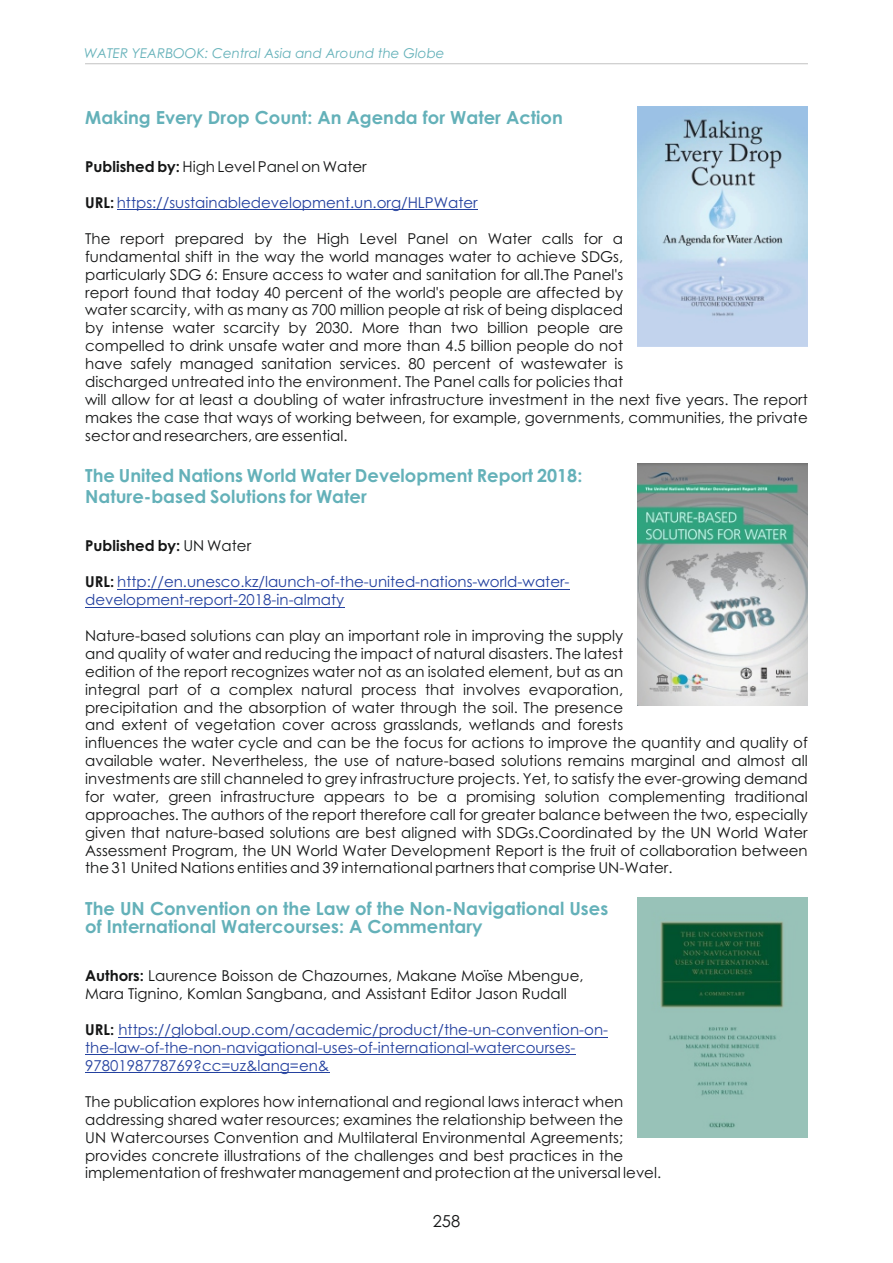
<style>
.page{position:relative;width:893px;height:1263px;background:#fff}
.page>*{position:absolute;margin:0;border:0;box-sizing:border-box;transform-origin:0 0}
.t1{font:700 18px/21.8px "Century Gothic";color:#64b1b9}
.t2{font:16.5px "Century Gothic";color:#151616}
.t3{font:15px/17.9px "Century Gothic";color:#151616}
.t4{font:15px/17.9px "Century Gothic";color:#24419f}
.t5{font:700 15px "Century Gothic";color:#151616}
.t6{font:italic 13.5px "Century Gothic";color:#64b1b9}
.s1{font-weight:700}
.s2{font-weight:700;color:#151616}
.s3{font-weight:400}
</style>
<div class="page">
<hr style="left:85px;top:63px;width:723px;height:1px;background:#c5c5c5">
<hr style="left:117px;top:589px;width:453px;height:1px;background:#24419f">
<hr style="left:85px;top:607px;width:259px;height:1px;background:#24419f">
<img style="left:638px;top:464px;width:170px;height:241px">
<hr style="left:117px;top:210px;width:361px;height:1px;background:#24419f">
<img style="left:638px;top:106px;width:170px;height:241px">
<hr style="left:118px;top:1037px;width:490px;height:1px;background:#24419f">
<hr style="left:85px;top:1054px;width:491px;height:1px;background:#24419f">
<hr style="left:85px;top:1072px;width:244px;height:1px;background:#24419f">
<img style="left:638px;top:897px;width:170px;height:240px">
<p class="t6" style="left:84px;top:48px;width:362px">WATER YEARBOOK: Central Asia and Around the Globe</p>
<p class="t1" style="left:85px;top:108px;width:479px">Making Every Drop Count: An Agenda for Water Action</p>
<p class="t3" style="left:85px;top:159px;width:283px"><span class="s1">Published by:</span> High Level Panel on Water</p>
<p class="t4" style="left:85px;top:195px;width:394px"><span class="s2">URL:</span> https://sustainabledevelopment.un.org/HLPWater</p>
<p class="t3" style="left:85px;top:231px;width:724px">The report prepared by the High Level Panel on Water calls for a<br>fundamental shift in the way the world manages water to achieve SDGs,<br>particularly SDG 6: Ensure access to water and sanitation for all.The Panel's<br>report found that today 40 percent of the world's people are affected by<br>water scarcity, with as many as 700 million people at risk of being displaced<br>by intense water scarcity by 2030. More than two billion people are<br>compelled to drink unsafe water and more than 4.5 billion people do not<br>have safely managed sanitation services. 80 percent of wastewater is<br>discharged untreated into the environment. The Panel calls for policies that<br>will allow for at least a doubling of water infrastructure investment in the next five years. The report makes the case that ways of working between, for example, governments, communities, the private sector and researchers, are essential.</p>
<p class="t1" style="left:85px;top:466px;width:499px">The United Nations World Water Development Report 2018:<br>Nature-based Solutions for Water</p>
<p class="t5" style="left:85px;top:540px;width:167px">Published by: <span class="s3">UN Water</span></p>
<p class="t4" style="left:85px;top:574px;width:486px"><span class="s2">URL:</span> http://en.unesco.kz/launch-of-the-united-nations-world-water&shy;development-report-2018-in-almaty</p>
<p class="t3" style="left:85px;top:628px;width:724px">Nature-based solutions can play an important role in improving the supply<br>and quality of water and reducing the impact of natural disasters. The latest<br>edition of the report recognizes water not as an isolated element, but as an<br>integral part of a complex natural process that involves evaporation,<br>precipitation and the absorption of water through the soil. The presence<br>and extent of vegetation cover across grasslands, wetlands and forests<br>influences the water cycle and can be the focus for actions to improve the quantity and quality of available water. Nevertheless, the use of nature-based solutions remains marginal and almost all investments are still channeled to grey infrastructure projects. Yet, to satisfy the ever-growing demand for water, green infrastructure appears to be a promising solution complementing traditional approaches. The authors of the report therefore call for greater balance between the two, especially given that nature-based solutions are best aligned with SDGs.Coordinated by the UN World Water Assessment Program, the UN World Water Development Report is the fruit of collaboration between the 31 United Nations entities and 39 international partners that comprise UN-Water.</p>
<p class="t1" style="left:85px;top:901px;width:525px;line-height:18.6px">The UN Convention on the Law of the Non-Navigational Uses of International Watercourses: A Commentary</p>
<p class="t3" style="left:85px;top:968px;width:500px"><span class="s1">Authors:</span> Laurence Boisson de Chazournes, Makane Moïse Mbengue,<br>Mara Tignino, Komlan Sangbana, and Assistant Editor Jason Rudall</p>
<p class="t4" style="left:85px;top:1022px;width:524px"><span class="s2">URL:</span> https://global.oup.com/academic/product/the-un-convention-on&shy;the-law-of-the-non-navigational-uses-of-international-watercourses-<br>9780198778769?cc=uz&amp;lang=en&amp;</p>
<p class="t3" style="left:85px;top:1094px;width:577px">The publication explores how international and regional laws interact when addressing shared water resources; examines the relationship between the<br>UN Watercourses Convention and Multilateral Environmental Agreements; provides concrete illustrations of the challenges and best practices in the implementation of freshwater management and protection at the universal level.</p>
<p class="t2" style="left:433px;top:1214px;width:29px">258</p>
</div>
